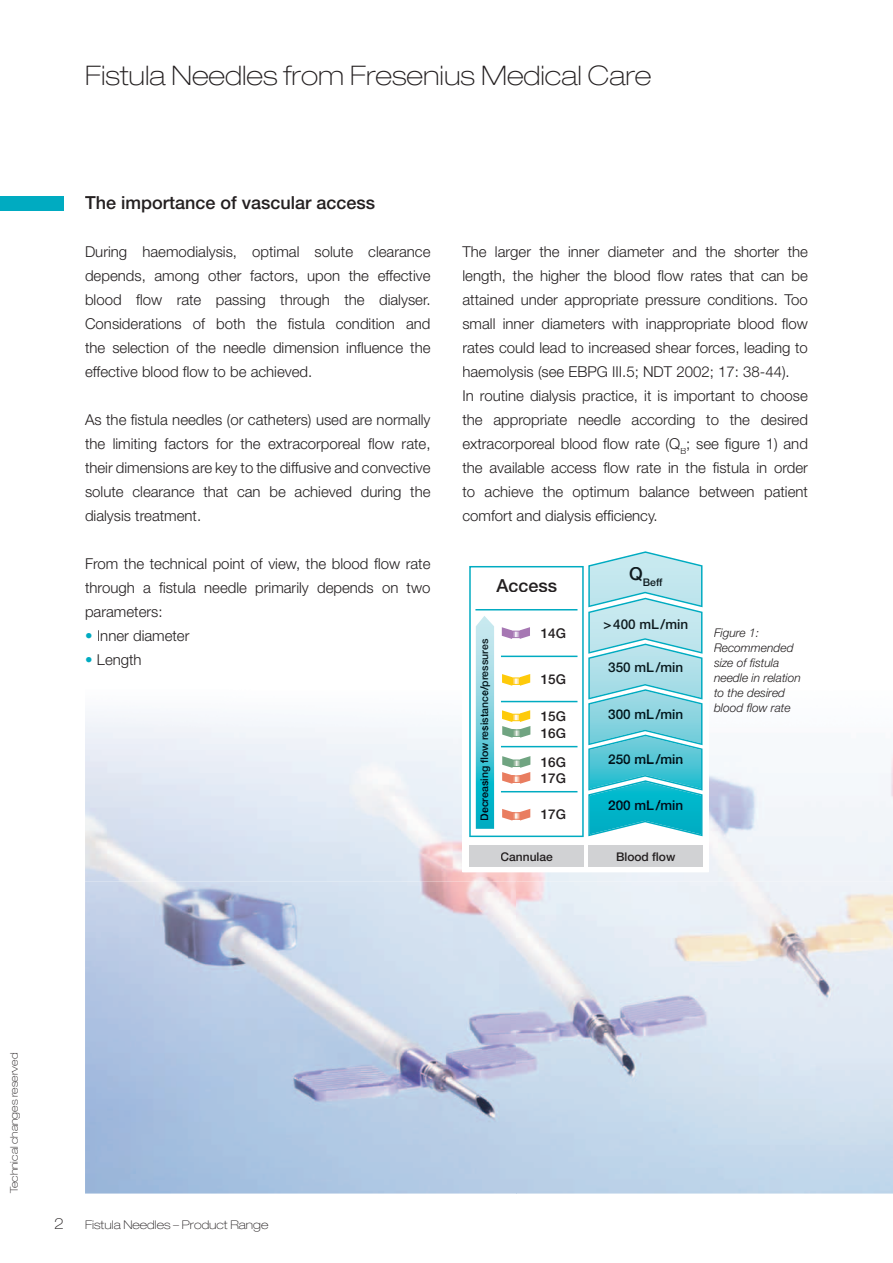
<style>
.page{position:relative;width:893px;height:1263px;background:#fff}
.page>*{position:absolute;margin:0;border:0;box-sizing:border-box;transform-origin:0 0}
.t1{font:100 expanded 27px "Helvetica Neue";color:#231f20}
.t2{font:500 18px "Helvetica Neue";color:#231f20}
.t3{font:300 15px/24px "Helvetica Neue";color:#231f20;text-align:justify}
.t4{font:100 expanded 15px "Helvetica Neue";color:#231f20}
.t5{font:500 13.5px/16.5px "Helvetica Neue";color:#231f20}
.t6{font:500 13.5px "Helvetica Neue";color:#0e1a1e}
.t7{font:500 13.5px "Helvetica Neue";color:#08191d}
.t8{font:500 13.5px "Helvetica Neue";color:#00161c}
.t9{font:500 13.5px "Helvetica Neue";color:#00131a}
.t10{font:500 13.5px "Helvetica Neue";color:#000c18}
.t11{font:italic 300 12px/15px "Helvetica Neue";color:#231f20}
.t12{font:100 expanded 12px "Helvetica Neue";color:#231f20}
.t13{font:500 12px "Helvetica Neue";color:#231f20}
.t14{font:italic 300 12px "Helvetica Neue";color:#221e20}
.t15{font:100 expanded 10.5px "Helvetica Neue";color:#231f20}
.t16{font:500 10.5px "Helvetica Neue";color:#00151b}
.t17{font:500 10.5px "Helvetica Neue";color:#000f19}
.t18{font:500 10.5px "Helvetica Neue";color:#0e1a1e}
.t19{font:500 10.5px "Helvetica Neue";color:#000917}
.t20{font:500 10.5px "Helvetica Neue";color:#09191d}
.s1{color:#00abc1}
.s2{color:#001019}
.s3{color:#00131a}
.s4{color:#00141b}
.s5{color:#00161c}
.s6{color:#02171c}
.s7{color:#01171c}
.s8{color:#00171c}
.s9{color:#04171c}
.s10{color:#09191d}
.s11{color:#0b191e}
.s12{color:#000b18}
.s13{color:#001119}
.s14{color:#000817}
.s15{color:#000c18}
.s16{color:#0f1a1e}
.s17{color:#07191d}
</style>
<div class="page">
<img style="left:85px;top:881px;width:808px;height:312px">
<div style="left:0;top:196px;width:64px;height:14px;background:#00abc1"></div>
<div style="left:588px;top:845px;width:114px;height:22px;background:#d1d2d4"></div>
<div style="left:469px;top:845px;width:114px;height:22px;background:#d1d2d4"></div>
<svg style="left:469px;top:551px;width:233px;height:286px"></svg>
<h1 class="t1" style="left:85px;top:66px;width:568px">Fistula Needles from Fresenius Medical Care</h1>
<p class="t2" style="left:85px;top:197px;width:292px">The importance of vascular access</p>
<p class="t3" style="left:85px;top:241px;width:347px">During haemodialysis, optimal solute clearance depends, among other factors, upon the effective blood flow rate passing through the dialyser.<br>Considerations of both the fistula condition and the selection of the needle dimension influence the effective blood flow to be achieved.</p>
<p class="t3" style="left:85px;top:409px;width:347px">As the fistula needles (or catheters) used are normally the limiting factors for the extracorporeal flow rate, their dimensions are key to the diffusive and convective solute clearance that can be achieved during the dialysis treatment.</p>
<p class="t3" style="left:85px;top:553px;width:347px">From the technical point of view, the blood flow rate through a fistula needle primarily depends on two parameters:</p>
<p class="t3" style="left:85px;top:625px;width:106px"><span class="s1">•</span> Inner diameter</p>
<p class="t3" style="left:85px;top:649px;width:58px"><span class="s1">•</span> Length</p>
<p class="t3" style="left:462px;top:241px;width:347px;text-align:left">The larger the inner diameter and the shorter the length, the higher the blood flow rates that can be attained under appropriate pressure conditions. Too small inner diameters with inappropriate blood flow rates could lead to increased shear forces, leading to haemolysis (see EBPG III.5; NDT 2002; 17: 38-44).<br>In routine dialysis practice, it is important to choose the appropriate needle according to the desired extracorporeal blood flow rate (Q<sub>B</sub>; see figure 1) and the available access flow rate in the fistula in order to achieve the optimum balance between patient comfort and dialysis efficiency.</p>
<p class="t2" style="left:497px;top:579px;width:62px">Access</p>
<p class="t5" style="left:541px;top:626px;width:27px">14G</p>
<p class="t5" style="left:541px;top:672px;width:27px">15G</p>
<p class="t5" style="left:541px;top:709px;width:27px">15G<br>16G</p>
<p class="t5" style="left:541px;top:755px;width:27px">16G<br>17G</p>
<p class="t5" style="left:541px;top:807px;width:27px">17G</p>
<p class="t16" style="left:481px;top:772px;width:135px;rotate:-90deg"><span class="s2">g</span> <span class="s3">ow</span> <span class="s4">re</span>sis<span class="s5">tan</span> <span class="s6">/</span><span class="s7">e</span><span class="s8">c</span> <span class="s9">pre</span><span class="s10">ssu</span> <span class="s11">es</span></p>
<p class="t20" style="left:481px;top:654px;width:5px;rotate:-90deg">r</p>
<p class="t17" style="left:481px;top:801px;width:46px;rotate:-90deg"><span class="s12">r</span> sin <span class="s13">fl</span></p>
<p class="t19" style="left:481px;top:821px;width:36px;rotate:-90deg"><span class="s14">D</span>ec <span class="s15">ea</span></p>
<p class="t18" style="left:629px;top:579px;width:35px"><sup>Q</sup>Beff</p>
<p class="t6" style="left:603px;top:619px;width:86px">&gt; 400 <span class="s16">mL</span>/<span class="s16">mi</span>n</p>
<p class="t7" style="left:608px;top:663px;width:76px">350 mL/mi<span class="s17">n</span></p>
<p class="t8" style="left:608px;top:710px;width:76px">300 mL/min</p>
<p class="t9" style="left:608px;top:755px;width:76px">250 mL/min</p>
<p class="t10" style="left:608px;top:800px;width:76px">200 <span class="s12">m</span>L/<span class="s12">m</span>in</p>
<p class="t13" style="left:501px;top:852px;width:54px">Cannulae</p>
<p class="t13" style="left:616px;top:852px;width:61px">Blood flow</p>
<p class="t11" style="left:714px;top:626px;width:88px">Figure 1:<br>Recommended size of fistula needle in relation to the desired</p>
<p class="t14" style="left:714px;top:704px;width:78px">blood flow rate</p>
<p class="t15" style="left:10px;top:1193px;width:142px;rotate:-90deg">Technical changes reserved</p>
<p class="t4" style="left:54px;top:1218px;width:11px">2</p>
<p class="t12" style="left:85px;top:1220px;width:185px">Fistula Needles – Product Range</p>
</div>
